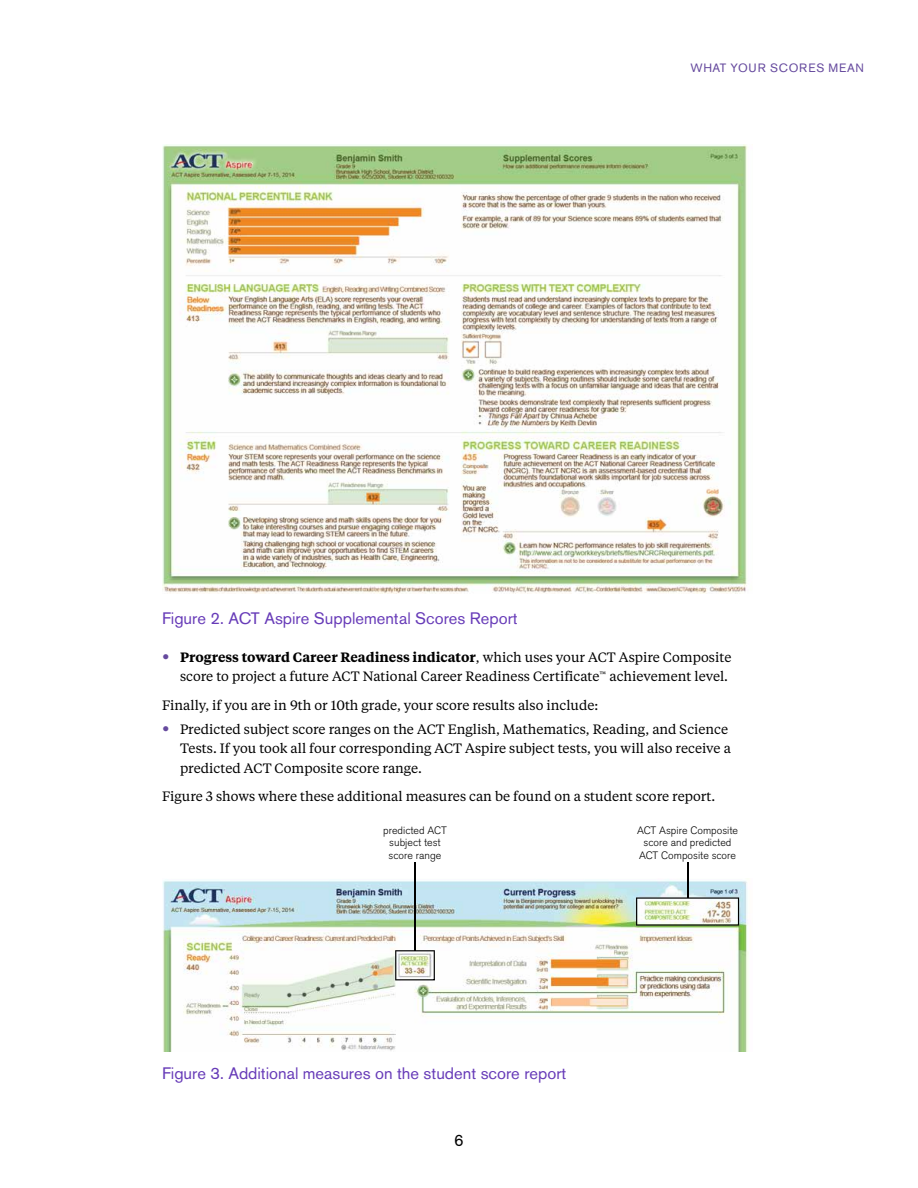
<style>
.page{position:relative;width:918px;height:1188px;background:#fff}
.page>*{position:absolute;margin:0;border:0;box-sizing:border-box;transform-origin:0 0}
.H4_Figure_Head{font:16.5px "Akzidenz Grotesk Std";color:#673bb8}
.t1{font:16.5px "Akzidenz Grotesk Std";color:#000}
.Body{font:13.5px/19.5px "Tiempos Text";color:#000;text-align:right}
.Body_Before_Bullet{font:13.5px "Tiempos Text";color:#000}
.t2{font:12px "Akzidenz Grotesk Std";letter-spacing:.065em;color:#664a9e}
.t3{font:300 10.65px/12.5px "Akzidenz Grotesk Std";color:#000;text-align:center}
.s1{font-size:21px;color:#664a9e}
.s2{font-weight:600}
</style>
<div class="page">
<img style="left:162px;top:144px;width:586px;height:450px">
<img style="left:162px;top:878px;width:586px;height:174px">
<hr style="left:687px;top:863px;width:1px;height:35px;background:#000">
<svg style="left:636px;top:897px;width:103px;height:29px"></svg>
<svg style="left:395px;top:950px;width:40px;height:30px"></svg>
<hr style="left:414px;top:863px;width:2px;height:88px;background:#000">
<p class="t2" style="left:691px;top:61px;width:175px">What Your Scor es Mean</p>
<h4 class="H4_Figure_Head" style="left:162px;top:609px;width:357px">Figure 2. ACT Aspire Supplemental Scores Report</h4>
<p class="Body" style="left:162px;top:647px;width:571px"><span class="s1">•</span> <span class="s2">Progress toward Career Readiness indicator</span>, which uses your ACT Aspire Composite score to project a future ACT National Career Readiness Certificate<sup>™</sup> achievement level.</p>
<p class="Body_Before_Bullet" style="left:162px;top:696px;width:438px">Finally, if you are in 9th or 10th grade, your score results also include:</p>
<p class="Body" style="left:180px;top:719px;width:552px;text-align:left;text-indent:-18px"><span class="s1">•</span> Predicted subject score ranges on the ACT English, Mathematics, Reading, and Science<br>Tests. If you took all four corresponding ACT Aspire subject tests, you will also receive a predicted ACT Composite score range.</p>
<p class="Body" style="left:162px;top:786px;width:555px">Figure 3 shows where these additional measures can be found on a student score report.</p>
<p class="t3" style="left:383px;top:824px;width:65px">predicted ACT subject test score range</p>
<p class="t3" style="left:637px;top:824px;width:103px">ACT Aspire Composite score and predicted<br>ACT Composite score</p>
<h4 class="H4_Figure_Head" style="left:162px;top:1063px;width:406px">Figure 3. Additional measures on the student score report</h4>
<p class="t1" style="left:454px;top:1131px;width:11px">6</p>
</div>
